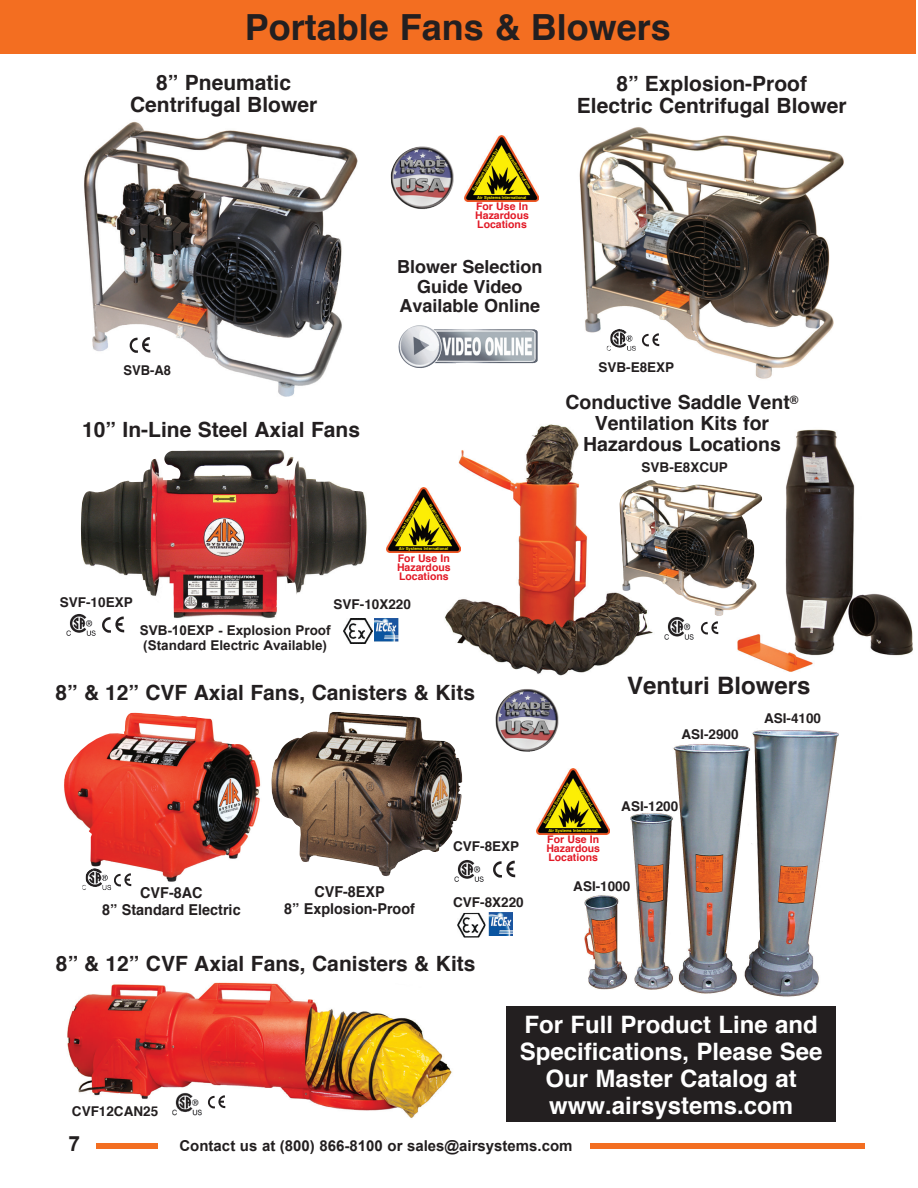
<style>
.page{position:relative;width:918px;height:1188px;background:#fff}
.page>*{position:absolute;margin:0;border:0;box-sizing:border-box;transform-origin:0 0}
.t1{font:700 36px "Helvetica";color:#231f20}
.t2{font:700 24px/27px "Helvetica";color:#fff;text-align:center}
.t3{font:700 24px "Helvetica";color:#231f20}
.t4{font:700 21px/22.5px "Helvetica";color:#231f20;text-align:center}
.t5{font:700 21px "Arial";color:#231f20}
.t6{font:700 19.5px/21px "Helvetica";color:#231f20;text-align:center}
.t7{font:700 18px/19.5px "Helvetica";color:#231f20;text-align:center}
.t8{font:700 15px/16.5px "Helvetica";color:#231f20;text-align:center;scale:.96 1}
.t9{font:700 15px "Arial";color:#231f20}
.t10{font:700 13.5px "Helvetica";color:#231f20}
.t11{font:700 13.5px/15px "Arial";color:#231f20}
.t12{font:700 13.5px "Helvetica";color:#231f20;scale:.96 1}
.t13{font:700 10.5px/9px "Helvetica";color:#e21926;text-align:justify}
.t14{font:700 4.05px "Helvetica";color:#fff101}
</style>
<div class="page">
<img style="left:445px;top:424px;width:208px;height:252px">
<img style="left:737px;top:429px;width:176px;height:243px">
<img style="left:579px;top:127px;width:265px;height:252px">
<img style="left:64px;top:713px;width:169px;height:169px">
<img style="left:584px;top:730px;width:255px;height:267px">
<img style="left:271px;top:712px;width:182px;height:164px">
<img style="left:81px;top:450px;width:286px;height:168px">
<img style="left:84px;top:121px;width:274px;height:276px">
<img style="left:125px;top:333px;width:29px;height:22px">
<img style="left:620px;top:480px;width:137px;height:136px">
<img style="left:700px;top:621px;width:19px;height:14px">
<div style="left:385px;top:484px;width:77px;height:75px;background:#fff"></div>
<img style="left:387px;top:487px;width:74px;height:66px">
<img style="left:664px;top:617px;width:30px;height:23px">
<div style="left:0;top:0;width:916px;height:54px;background:#f36e21"></div>
<img style="left:465px;top:136px;width:74px;height:65px">
<div style="left:54px;top:1143px;width:810px;height:6px;background:#f36e21"></div>
<div style="left:52px;top:1134px;width:44px;height:23px;background:#fff"></div>
<div style="left:158px;top:1134px;width:431px;height:24px;background:#fff"></div>
<img style="left:495px;top:689px;width:64px;height:63px">
<img style="left:67px;top:982px;width:385px;height:137px">
<div style="left:208px;top:1093px;width:20px;height:18px;background:#fff"></div>
<img style="left:208px;top:1095px;width:18px;height:14px">
<img style="left:170px;top:1092px;width:33px;height:25px">
<img style="left:86px;top:869px;width:16px;height:6px">
<svg style="left:92px;top:868px;width:10px;height:5px"></svg>
<img style="left:82px;top:875px;width:29px;height:15px">
<img style="left:114px;top:870px;width:20px;height:17px">
<img style="left:610px;top:329px;width:22px;height:19px">
<img style="left:642px;top:330px;width:20px;height:18px">
<img style="left:398px;top:325px;width:43px;height:43px">
<div style="left:534px;top:766px;width:77px;height:74px;background:#fff"></div>
<svg style="left:537px;top:768px;width:72px;height:67px"></svg>
<img style="left:536px;top:769px;width:74px;height:65px">
<img style="left:391px;top:146px;width:63px;height:63px">
<div style="left:506px;top:1006px;width:330px;height:116px;background:#231f20"></div>
<img style="left:66px;top:613px;width:31px;height:23px">
<svg style="left:342px;top:617px;width:25px;height:16px"></svg>
<img style="left:344px;top:619px;width:28px;height:24px">
<img style="left:101px;top:615px;width:27px;height:18px">
<img style="left:374px;top:618px;width:24px;height:24px">
<img style="left:452px;top:859px;width:32px;height:23px">
<img style="left:457px;top:913px;width:29px;height:25px">
<img style="left:493px;top:860px;width:23px;height:18px">
<img style="left:489px;top:912px;width:24px;height:24px">
<h1 class="t1" style="left:245px;top:-2px;width:428px">Portable Fans &amp; Blowers</h1>
<h3 class="t4" style="left:130px;top:72px;width:189px">8” Pneumatic<br>Centrifugal Blower</h3>
<h3 class="t12" style="left:124px;top:360px;width:51px">SVB-A8</h3>
<h3 class="t4" style="left:82px;top:419px;width:279px">10” In-Line Steel Axial Fans</h3>
<p class="t14" style="left:471px;top:189px;width:49px;rotate:-60deg">E quipment D esigned for</p>
<p class="t14" style="left:511px;top:151px;width:43px;rotate:58deg">H azardous Locations</p>
<p class="t14" style="left:477px;top:194px;width:51px">Air Systems International</p>
<h3 class="t13" style="left:475px;top:202px;width:55px">For Use In Hazardous Locations</h3>
<h3 class="t7" style="left:397px;top:258px;width:147px">Blower Selection<br>Guide Video<br>Available Online</h3>
<p class="t14" style="left:392px;top:540px;width:49px;rotate:-60deg">E quipment D esigned for</p>
<p class="t14" style="left:433px;top:503px;width:43px;rotate:58deg">H azardous Locations</p>
<p class="t14" style="left:399px;top:545px;width:51px">Air Systems International</p>
<h3 class="t13" style="left:397px;top:554px;width:55px">For Use In Hazardous Locations</h3>
<h3 class="t10" style="left:60px;top:591px;width:74px">SVF-10EXP</h3>
<h3 class="t10" style="left:334px;top:593px;width:79px">SVF-10X220</h3>
<h3 class="t11" style="left:140px;top:623px;width:192px">SVB-10EXP - Explosion Proof (Standard Electric Available)</h3>
<h3 class="t4" style="left:56px;top:681px;width:421px">8” &amp; 12” CVF Axial Fans, Canisters &amp; Kits</h3>
<h3 class="t4" style="left:577px;top:72px;width:271px">8” Explosion-Proof<br>Electric Centrifugal Blower</h3>
<h3 class="t10" style="left:598px;top:356px;width:77px">SVB-E8EXP</h3>
<h3 class="t6" style="left:566px;top:392px;width:234px">Conductive Saddle Vent<sup>®<br></sup>Ventilation Kits for<br>Hazardous Locations</h3>
<h3 class="t10" style="left:642px;top:456px;width:88px">SVB-E8XCUP</h3>
<h2 class="t3" style="left:627px;top:666px;width:185px">Venturi Blowers</h2>
<h3 class="t10" style="left:682px;top:723px;width:59px">ASI-2900</h3>
<h3 class="t10" style="left:764px;top:708px;width:59px">ASI-4100</h3>
<h3 class="t8" style="left:102px;top:885px;width:146px">CVF-8AC<br>8” Standard Electric</h3>
<h3 class="t8" style="left:284px;top:884px;width:138px">CVF-8EXP<br>8” Explosion-Proof</h3>
<h3 class="t10" style="left:453px;top:835px;width:68px">CVF-8EXP</h3>
<h3 class="t10" style="left:453px;top:891px;width:72px">CVF-8X220</h3>
<h3 class="t4" style="left:56px;top:952px;width:421px">8” &amp; 12” CVF Axial Fans, Canisters &amp; Kits</h3>
<p class="t14" style="left:542px;top:822px;width:49px;rotate:-60deg">E quipment D esigned for</p>
<p class="t14" style="left:582px;top:784px;width:43px;rotate:58deg">H azardous Locations</p>
<p class="t14" style="left:548px;top:827px;width:51px">Air Systems International</p>
<h3 class="t13" style="left:546px;top:835px;width:55px">For Use In Hazardous Locations</h3>
<h3 class="t10" style="left:621px;top:795px;width:59px">ASI-1200</h3>
<h3 class="t10" style="left:573px;top:875px;width:59px">ASI-1000</h3>
<h3 class="t10" style="left:72px;top:1100px;width:88px">CVF12CAN25</h3>
<h2 class="t2" style="left:520px;top:1011px;width:304px">For Full Product Line and<br>Specifications, Please See<br>Our Master Catalog at www.airsystems.com</h2>
<h3 class="t5" style="left:68px;top:1130px;width:13px">7</h3>
<h3 class="t9" style="left:179px;top:1136px;width:395px">Contact us at (800) 866-8100 or sales@airsystems.com</h3>
</div>
